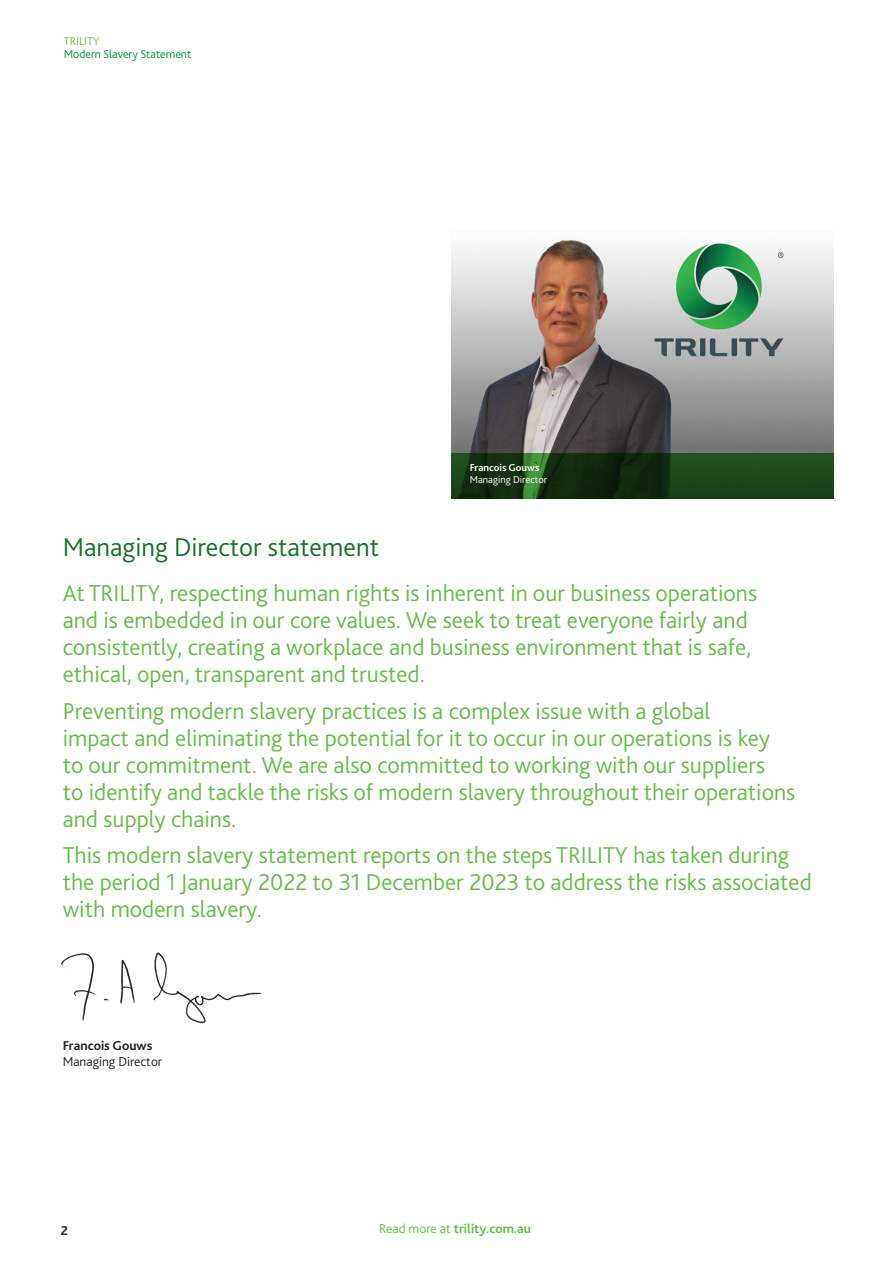
<style>
.page{position:relative;width:893px;height:1263px;background:#fff}
.page>*{position:absolute;margin:0;border:0;box-sizing:border-box;transform-origin:0 0}
.t1{font:300 27px "Bliss 2";color:#19712b}
.t2{font:300 24px/27px "Bliss 2";color:#67bd4a}
.t3{font:300 13.5px/16.5px "Bliss 2";color:#231f20}
.t4{font:700 13.5px "Bliss 2";color:#67bd4a}
.t5{font:700 13.5px "Bliss 2";color:#231f20}
.t6{font:300 12px/13.5px "Bliss 2";color:#00943d}
.t7{font:300 10.5px/12px "Bliss 2";color:#fff}
.s1{color:#76bd42}
.s2{font-weight:700}
.s3{font-weight:300}
</style>
<div class="page">
<img style="left:451px;top:239px;width:382px;height:215px">
<svg style="left:451px;top:454px;width:382px;height:45px;background:#1a3b16"></svg>
<img style="left:61px;top:952px;width:201px;height:71px">
<p class="t6" style="left:64px;top:34px;width:129px"><span class="s1">TRILITY<br></span>Modern Slavery Statement</p>
<p class="t7" style="left:470px;top:461px;width:79px"><span class="s2">Francois Gouws<br></span>Managing Director</p>
<p class="t1" style="left:63px;top:530px;width:318px">Managing Director statement</p>
<p class="t2" style="left:63px;top:579px;width:696px">At TRILITY, respecting human rights is inherent in our business operations and is embedded in our core values. We seek to treat everyone fairly and consistently, creating a workplace and business environment that is safe, ethical, open, transparent and trusted.</p>
<p class="t2" style="left:63px;top:696px;width:734px">Preventing modern slavery practices is a complex issue with a global<br>impact and eliminating the potential for it to occur in our operations is key to our commitment. We are also committed to working with our suppliers<br>to identify and tackle the risks of modern slavery throughout their operations and supply chains.</p>
<p class="t2" style="left:63px;top:841px;width:751px">This modern slavery statement reports on the steps TRILITY has taken during the period 1 January 2022 to 31 December 2023 to address the risks associated with modern slavery.</p>
<p class="t3" style="left:63px;top:1037px;width:101px"><span class="s2">Francois Gouws<br></span>Managing Director</p>
<p class="t5" style="left:61px;top:1222px;width:9px">2</p>
<p class="t4" style="left:379px;top:1220px;width:153px"><span class="s3">Read more at</span> trility.com.au</p>
</div>
